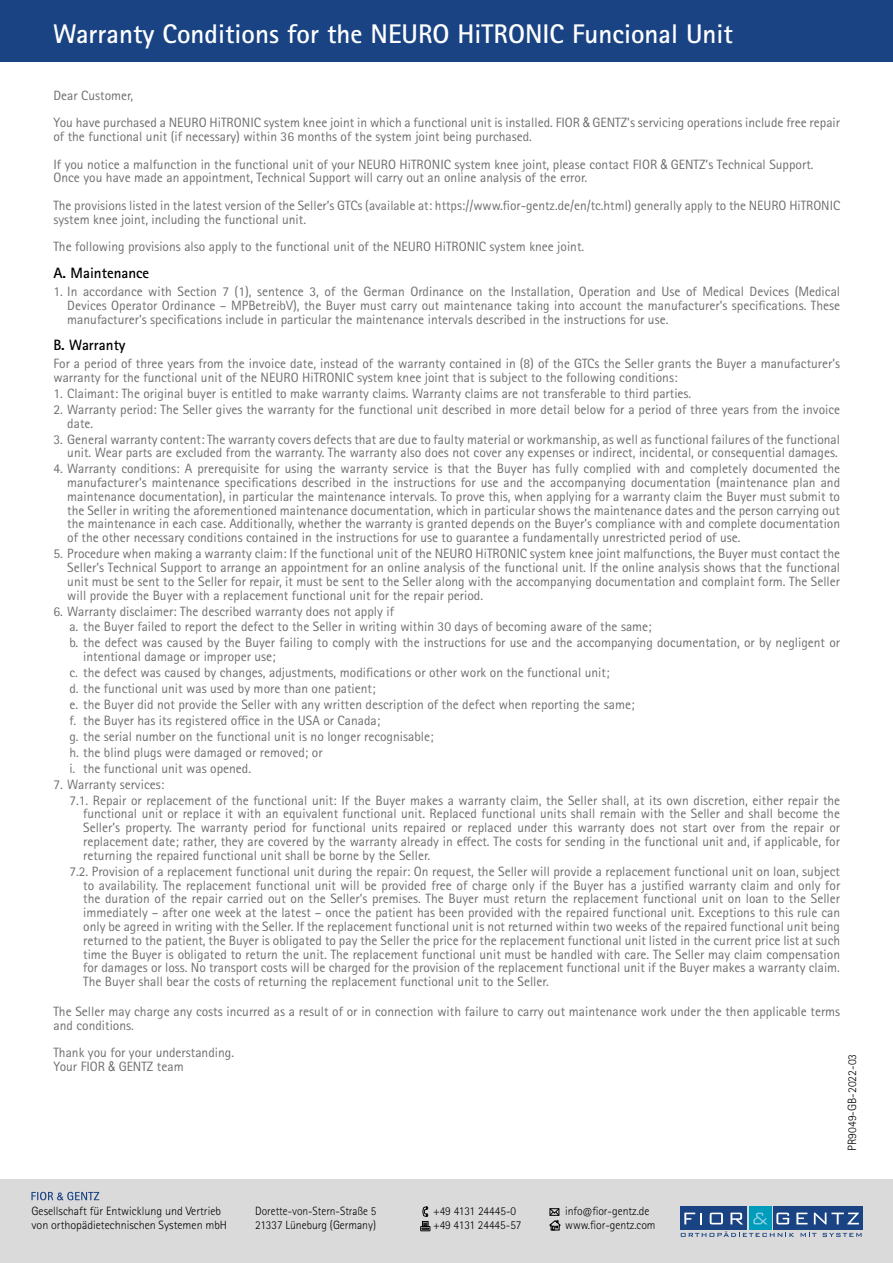
<style>
.page{position:relative;width:893px;height:1263px;background:#fff}
.page>*{position:absolute;margin:0;border:0;box-sizing:border-box;transform-origin:0 0}
.t1{font:700 27px "Rotis Sans Serif Pro";color:#fff}
.t2{font:700 15px "Rotis Sans Serif Pro";color:#000}
.t3{font:13.5px/13.8px "Rotis Sans Serif Pro";color:#706f6f}
.t4{font:300 12px/14.4px "Rotis Sans Serif Pro";color:#000}
.t5{font:300 12px/14.4px "Rotis Sans Serif Pro";color:#000;scale:.95 1}
.s1{font-family:"Arial Narrow"}
</style>
<div class="page">
<div style="left:0;top:0;width:893px;height:62px;background:#194383"></div>
<div style="left:0;top:1179px;width:893px;height:84px;background:#dadada"></div>
<svg style="left:31px;top:1192px;width:68px;height:8px"></svg>
<div style="left:749px;top:1207px;width:22px;height:23px;background:#009cbc"></div>
<div style="left:773px;top:1207px;width:90px;height:23px;background:#194383"></div>
<div style="left:680px;top:1207px;width:67px;height:23px;background:#194383"></div>
<svg style="left:681px;top:1231px;width:113px;height:6px"></svg>
<svg style="left:801px;top:1233px;width:15px;height:4px"></svg>
<svg style="left:822px;top:1233px;width:39px;height:4px"></svg>
<svg style="left:753px;top:1212px;width:14px;height:12px"></svg>
<svg style="left:776px;top:1212px;width:13px;height:12px"></svg>
<svg style="left:796px;top:1212px;width:11px;height:12px"></svg>
<svg style="left:814px;top:1212px;width:45px;height:12px"></svg>
<svg style="left:684px;top:1212px;width:18px;height:12px"></svg>
<svg style="left:710px;top:1212px;width:13px;height:12px"></svg>
<svg style="left:730px;top:1212px;width:13px;height:12px"></svg>
<svg style="left:549px;top:1208px;width:11px;height:22px"></svg>
<svg style="left:420px;top:1206px;width:10px;height:25px"></svg>
<h1 class="t1" style="left:53px;top:16px;width:681px">Warranty Conditions for the NEURO HiTRONIC Funcional Unit</h1>
<p class="t3" style="left:53px;top:81px;width:788px;line-height:27.6px">Dear Customer,<br>You have purchased a NEURO HiTRONIC system knee joint in which a functional unit is installed. FIOR <span class="s1">&amp;</span> GENTZ’s servicing operations include free repair</p>
<p class="t3" style="left:53px;top:123px;width:762px;line-height:27.6px">of the functional unit (if necessary) within 36 months of the system joint being purchased.<br>If you notice a malfunction in the functional unit of your NEURO HiTRONIC system knee joint, please contact FIOR <span class="s1">&amp;</span> GENTZ’s Technical Support.</p>
<p class="t3" style="left:53px;top:164px;width:788px;line-height:27.6px">Once you have made an appointment, Technical Support will carry out an online analysis of the error.<br>The provisions listed in the latest version of the Seller’s GTCs (available at: https://www.fior-gentz.de/en/tc.html) generally apply to the NEURO HiTRONIC</p>
<p class="t3" style="left:53px;top:206px;width:532px;line-height:27.6px">system knee joint, including the functional unit.<br>The following provisions also apply to the functional unit of the NEURO HiTRONIC system knee joint.</p>
<p class="t2" style="left:53px;top:263px;width:97px">A. Maintenance</p>
<p class="t3" style="left:67px;top:285px;width:774px;text-align:justify;text-indent:-14px">1. In accordance with Section 7 (1), sentence 3, of the German Ordinance on the Installation, Operation and Use of Medical Devices (Medical Devices Operator Ordinance – MPBetreibV), the Buyer must carry out maintenance taking into account the manufacturer’s specifications. These manufacturer’s specifications include in particular the maintenance intervals described in the instructions for use.</p>
<p class="t2" style="left:53px;top:335px;width:74px">B. Warranty</p>
<p class="t3" style="left:53px;top:357px;width:788px">For a period of three years from the invoice date, instead of the warranty contained in (8) of the GTCs the Seller grants the Buyer a manufacturer’s warranty for the functional unit of the NEURO HiTRONIC system knee joint that is subject to the following conditions:</p>
<p class="t3" style="left:53px;top:386px;width:639px">1. Claimant: The original buyer is entitled to make warranty claims. Warranty claims are not transferable to third parties.</p>
<p class="t3" style="left:67px;top:402px;width:774px;text-indent:-14px">2. Warranty period: The Seller gives the warranty for the functional unit described in more detail below for a period of three years from the invoice date.</p>
<p class="t3" style="left:53px;top:432px;width:788px;text-align:right">3. General warranty content: The warranty covers defects that are due to faulty material or workmanship, as well as functional failures of the functional unit. Wear parts are excluded from the warranty. The warranty also does not cover any expenses or indirect, incidental, or consequential damages.</p>
<p class="t3" style="left:67px;top:462px;width:774px;text-align:justify;text-indent:-14px">4. Warranty conditions: A prerequisite for using the warranty service is that the Buyer has fully complied with and completely documented the manufacturer’s maintenance specifications described in the instructions for use and the accompanying documentation (maintenance plan and maintenance documentation), in particular the maintenance intervals. To prove this, when applying for a warranty claim the Buyer must submit to the Seller in writing the aforementioned maintenance documentation, which in particular shows the maintenance dates and the person carrying out the maintenance in each case. Additionally, whether the warranty is granted depends on the Buyer’s compliance with and complete documentation of the other necessary conditions contained in the instructions for use to guarantee a fundamentally unrestricted period of use.</p>
<p class="t3" style="left:67px;top:547px;width:774px;text-align:justify;text-indent:-14px">5. Procedure when making a warranty claim: If the functional unit of the NEURO HiTRONIC system knee joint malfunctions, the Buyer must contact the Seller’s Technical Support to arrange an appointment for an online analysis of the functional unit. If the online analysis shows that the functional unit must be sent to the Seller for repair, it must be sent to the Seller along with the accompanying documentation and complaint form. The Seller will provide the Buyer with a replacement functional unit for the repair period.</p>
<p class="t3" style="left:69px;top:603px;width:772px;line-height:15.9px;text-indent:-16px">6. Warranty disclaimer: The described warranty does not apply if<br>a. the Buyer failed to report the defect to the Seller in writing within 30 days of becoming aware of the same;<br>b. the defect was caused by the Buyer failing to comply with the instructions for use and the accompanying documentation, or by negligent or</p>
<p class="t3" style="left:69px;top:649px;width:567px;line-height:15.9px;text-indent:14px">intentional damage or improper use;<br>c. the defect was caused by changes, adjustments, modifications or other work on the functional unit;<br>d. the functional unit was used by more than one patient;<br>e. the Buyer did not provide the Seller with any written description of the defect when reporting the same; f. the Buyer has its registered office in the USA or Canada;<br>g. the serial number on the functional unit is no longer recognisable;<br>h. the blind plugs were damaged or removed; or<br>i. the functional unit was opened.</p>
<p class="t3" style="left:69px;top:776px;width:772px;line-height:15.9px;text-indent:-16px">7. Warranty services:<br>7.1. Repair or replacement of the functional unit: If the Buyer makes a warranty claim, the Seller shall, at its own discretion, either repair the</p>
<p class="t3" style="left:83px;top:807px;width:758px;text-align:justify">functional unit or replace it with an equivalent functional unit. Replaced functional units shall remain with the Seller and shall become the Seller’s property. The warranty period for functional units repaired or replaced under this warranty does not start over from the repair or replacement date; rather, they are covered by the warranty already in effect. The costs for sending in the functional unit and, if applicable, for returning the repaired functional unit shall be borne by the Seller.</p>
<p class="t3" style="left:83px;top:864px;width:758px;text-align:justify;text-indent:-14px">7.2. Provision of a replacement functional unit during the repair: On request, the Seller will provide a replacement functional unit on loan, subject to availability. The replacement functional unit will be provided free of charge only if the Buyer has a justified warranty claim and only for the duration of the repair carried out on the Seller’s premises. The Buyer must return the replacement functional unit on loan to the Seller immediately – after one week at the latest – once the patient has been provided with the repaired functional unit. Exceptions to this rule can only be agreed in writing with the Seller. If the replacement functional unit is not returned within two weeks of the repaired functional unit being returned to the patient, the Buyer is obligated to pay the Seller the price for the replacement functional unit listed in the current price list at such time the Buyer is obligated to return the unit. The replacement functional unit must be handled with care. The Seller may claim compensation for damages or loss. No transport costs will be charged for the provision of the replacement functional unit if the Buyer makes a warranty claim.<br>The Buyer shall bear the costs of returning the replacement functional unit to the Seller.</p>
<p class="t3" style="left:53px;top:1004px;width:788px">The Seller may charge any costs incurred as a result of or in connection with failure to carry out maintenance work under the then applicable terms and conditions.</p>
<p class="t3" style="left:53px;top:1046px;width:182px">Thank you for your understanding.<br>Your FIOR <span class="s1">&amp;</span> GENTZ team</p>
<p class="t4" style="left:845px;top:1151px;width:99px;rotate:-90deg">PR9049-GB-2022-03</p>
<p class="t4" style="left:31px;top:1203px;width:197px">Gesellschaft für Entwicklung und Vertrieb von orthopädietechnischen Systemen mbH</p>
<p class="t5" style="left:255px;top:1204px;width:129px">Dorette-von-Stern-Straße 5<br>21337 Lüneburg (Germany)</p>
<p class="t4" style="left:565px;top:1204px;width:92px">info@fior-gentz.de www.fior-gentz.com</p>
<p class="t4" style="left:433px;top:1204px;width:90px">+49 4131 24445-0 +49 4131 24445-57</p>
</div>
